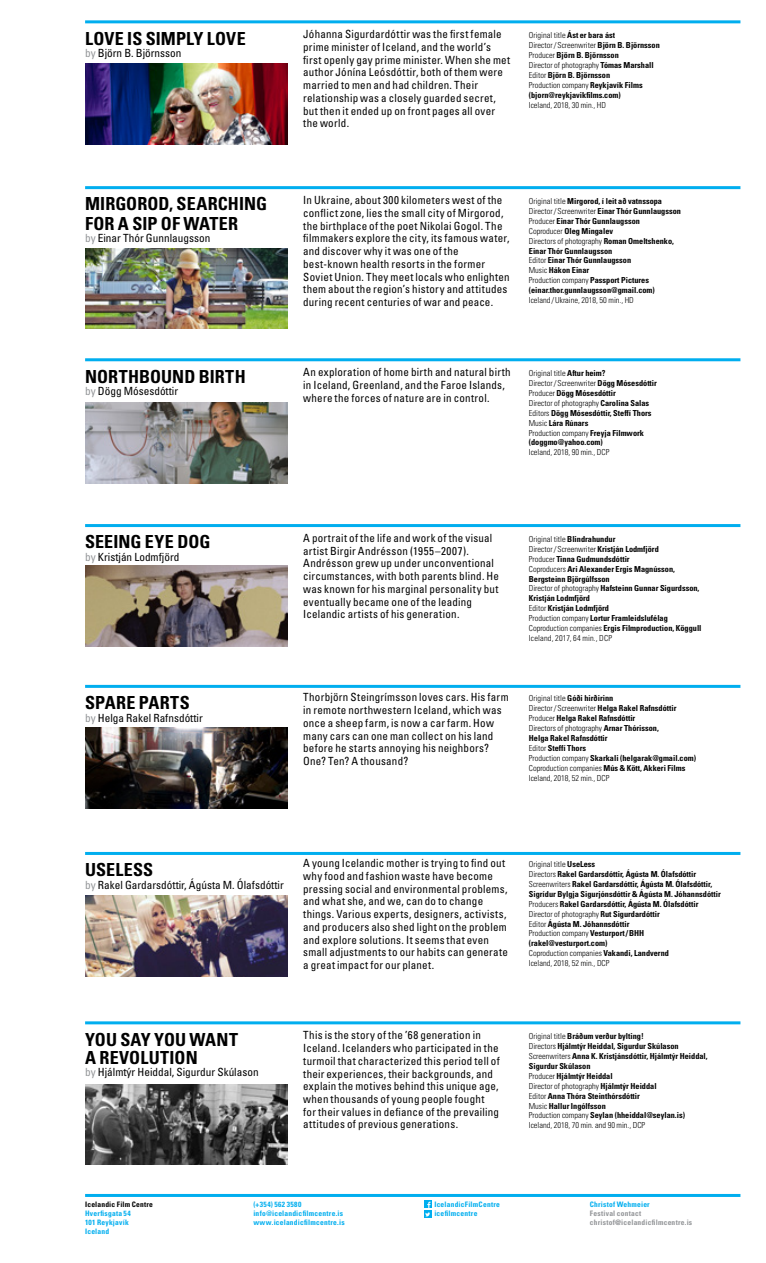
<style>
.page{position:relative;width:766px;height:1263px;background:#fff}
.page>*{position:absolute;margin:0;border:0;box-sizing:border-box;transform-origin:0 0}
.t1{font:700 condensed 18px/18px "Univers LT Std";letter-spacing:.005em;color:#000}
.t2{font:condensed 11.25px/12.8px "Univers LT Std";letter-spacing:.02em;color:#000}
.t3{font:condensed 11.25px "Univers LT Std";color:#000}
.t4{font:700 condensed 8.25px/9.9px "Univers LT Std";color:#000}
.t5{font:300 condensed 8.25px "Univers LT Std";color:#000}
.t6{font:700 condensed 7.5px/9px "Univers LT Std";letter-spacing:.025em;color:#00aeef}
.t7{font:700 condensed 7.5px/9px "Univers LT Std";letter-spacing:.025em;color:#939598}
.t8{font:700 condensed 7.5px "Univers LT Std";letter-spacing:.025em;color:#000}
.s1{color:#939598}
.s2{font-weight:300}
.s3{font-family:"Helvetica Neue";font-weight:900}
</style>
<div class="page">
<svg style="left:424px;top:1201px;width:7px;height:7px"></svg>
<svg style="left:424px;top:1211px;width:7px;height:7px"></svg>
<svg style="left:425px;top:1202px;width:5px;height:14px"></svg>
<hr style="left:85px;top:1194px;width:655px;height:3px;background:#00aeef">
<img style="left:85px;top:565px;width:202px;height:81px">
<img style="left:85px;top:727px;width:202px;height:81px">
<img style="left:85px;top:895px;width:202px;height:81px">
<img style="left:85px;top:1084px;width:202px;height:81px">
<hr style="left:85px;top:524px;width:655px;height:3px;background:#00aeef">
<hr style="left:85px;top:685px;width:655px;height:3px;background:#00aeef">
<hr style="left:85px;top:852px;width:655px;height:3px;background:#00aeef">
<hr style="left:85px;top:1021px;width:655px;height:3px;background:#00aeef">
<img style="left:85px;top:64px;width:202px;height:81px">
<hr style="left:85px;top:20px;width:655px;height:3px;background:#00aeef">
<img style="left:85px;top:248px;width:202px;height:81px">
<hr style="left:85px;top:186px;width:655px;height:3px;background:#00aeef">
<img style="left:85px;top:402px;width:202px;height:81px">
<hr style="left:85px;top:358px;width:655px;height:3px;background:#00aeef">
<h1 class="t1" style="left:85px;top:29px;width:162px">LOVE IS SIMPLY LOVE</h1>
<h2 class="t3" style="left:85px;top:46px;width:98px"><span class="s1">by</span> Björn B. Björnsson</h2>
<p class="t2" style="left:303px;top:28px;width:208px">Jóhanna Sigurdardóttir was the first female prime minister of Iceland, and the world’s first openly gay prime minister. When she met author Jónína Leósdóttir, both of them were married to men and had children. Their relationship was a closely guarded secret, but then it ended up on front pages all over the world.</p>
<p class="t4" style="left:528px;top:30px;width:132px"><span class="s2">Original title</span> Ást er bara ást<br><span class="s2">Director/ Screenwriter</span> Björn B. Björnsson <span class="s2">Producer</span> Björn B. Björnsson<br><span class="s2">Director of photography</span> Tómas Marshall <span class="s2">Editor</span> Björn B. Björnsson<br><span class="s2">Production company</span> Reykjavík Films (bjorn@reykjavikfilms.com)</p>
<p class="t5" style="left:528px;top:100px;width:79px">Iceland, 2018, 30 min., HD</p>
<h1 class="t1" style="left:85px;top:194px;width:183px;line-height:19px">MIRGOROD, SEARCHING<br>FOR A SIP OF WATER</h1>
<h2 class="t3" style="left:85px;top:231px;width:127px"><span class="s1">by</span> Einar Thór Gunnlaugsson</h2>
<p class="t2" style="left:303px;top:193px;width:208px">In Ukraine, about 300 kilometers west of the conflict zone, lies the small city of Mirgorod, the birthplace of the poet Nikolai Gogol. The filmmakers explore the city, its famous water, and discover why it was one of the best-known health resorts in the former Soviet Union. They meet locals who enlighten them about the region’s history and attitudes during recent centuries of war and peace.</p>
<p class="t4" style="left:528px;top:196px;width:154px"><span class="s2">Original title</span> Mirgorod, í leit að vatnssopa <span class="s2">Director/ Screenwriter</span> Einar Thór Gunnlaugsson <span class="s2">Producer</span> Einar Thór Gunnlaugsson<br><span class="s2">Coproducer</span> Oleg Mingalev<br><span class="s2">Directors of photography</span> Roman Omeltshenko, Einar Thór Gunnlaugsson<br><span class="s2">Editor</span> Einar Thór Gunnlaugsson<br><span class="s2">Music</span> Hákon Einar<br><span class="s2">Production company</span> Passport Pictures (einar.thor.gunnlaugsson@gmail.com)</p>
<p class="t5" style="left:528px;top:295px;width:106px">Iceland /Ukraine, 2018, 50 min., HD</p>
<h1 class="t1" style="left:85px;top:367px;width:162px">NORTHBOUND BIRTH</h1>
<h2 class="t3" style="left:85px;top:384px;width:94px"><span class="s1">by</span> Dögg Mósesdóttir</h2>
<h2 class="t2" style="left:303px;top:366px;width:209px">An exploration of home birth and natural birth in Iceland, Greenland, and the Faroe Islands, where the forces of nature are in control.</h2>
<p class="t4" style="left:528px;top:368px;width:129px"><span class="s2">Original title</span> Aftur heim?<br><span class="s2">Director/ Screenwriter</span> Dögg Mósesdóttir<br><span class="s2">Producer</span> Dögg Mósesdóttir<br><span class="s2">Director of photography</span> Carolina Salas<br><span class="s2">Editors</span> Dögg Mósesdóttir, Steffí Thors<br><span class="s2">Music</span> Lára Rúnars<br><span class="s2">Production company</span> Freyja Filmwork (doggmo@yahoo.com)</p>
<p class="t5" style="left:528px;top:447px;width:82px">Iceland, 2018, 90 min., DCP</p>
<h1 class="t1" style="left:85px;top:533px;width:127px">SEEING EYE DOG</h1>
<h2 class="t3" style="left:85px;top:550px;width:96px"><span class="s1">by</span> Kristján Lodmfjörd</h2>
<p class="t2" style="left:303px;top:531px;width:197px">A portrait of the life and work of the visual artist Birgir Andrésson (1955–2007).<br>Andrésson grew up under unconventional circumstances, with both parents blind. He was known for his marginal personality but eventually became one of the leading Icelandic artists of his generation.</p>
<p class="t4" style="left:528px;top:534px;width:174px"><span class="s2">Original title</span> Blindrahundur<br><span class="s2">Director/ Screenwriter</span> Kristján Lodmfjörd<br><span class="s2">Producer</span> Tinna Gudmundsdóttir<br><span class="s2">Coproducers</span> Ari Alexander Ergis Magnússon, Bergsteinn Björgúlfsson<br><span class="s2">Director of photography</span> Hafsteinn Gunnar Sigurdsson, Kristján Lodmfjörd<br><span class="s2">Editor</span> Kristján Lodmfjörd<br><span class="s2">Production company</span> Lortur Framleidslufélag <span class="s2">Coproduction companies</span> Ergis Filmproduction, Köggull <span class="s2">Iceland, 2017, 64 min., DCP</span></p>
<h1 class="t1" style="left:85px;top:694px;width:106px">SPARE PARTS</h1>
<h2 class="t3" style="left:85px;top:711px;width:119px"><span class="s1">by</span> Helga Rakel Rafnsdóttir</h2>
<h2 class="t2" style="left:303px;top:691px;width:207px">Thorbjörn Steingrímsson loves cars. His farm in remote northwestern Iceland, which was once a sheep farm, is now a car farm. How many cars can one man collect on his land before he starts annoying his neighbors?<br>One? Ten? A thousand?</h2>
<p class="t4" style="left:528px;top:693px;width:169px"><span class="s2">Original title</span> Góði hirðirinn<br><span class="s2">Director/ Screenwriter</span> Helga Rakel Rafnsdóttir <span class="s2">Producer</span> Helga Rakel Rafnsdóttir<br><span class="s2">Directors of photography</span> Arnar Thórisson,<br>Helga Rakel Rafnsdóttir<br><span class="s2">Editor</span> Steffí Thors<br><span class="s2">Production company</span> Skarkali (helgarak@gmail.com)<br><span class="s2">Coproduction companies</span> Mús &amp; Kött, Akkeri Films <span class="s2">Iceland, 2018, 52 min., DCP</span></p>
<h1 class="t1" style="left:85px;top:861px;width:70px">USELESS</h1>
<h2 class="t3" style="left:85px;top:878px;width:200px"><span class="s1">by</span> Rakel Gardarsdóttir, Ágústa M. Ólafsdóttir</h2>
<p class="t2" style="left:303px;top:856px;width:206px">A young Icelandic mother is trying to find out why food and fashion waste have become pressing social and environmental problems, and what she, and we, can do to change things. Various experts, designers, activists, and producers also shed light on the problem and explore solutions. It seems that even small adjustments to our habits can generate a great impact for our planet.</p>
<p class="t4" style="left:528px;top:859px;width:193px"><span class="s2">Original title</span> UseLess<br><span class="s2">Directors</span> Rakel Gardarsdóttir, Ágústa M. Ólafsdóttir <span class="s2">Screenwriters</span> Rakel Gardarsdóttir, Ágústa M. Ólafsdóttir, Sigrídur Bylgja Sigurjónsdóttir &amp; Ágústa M. Jóhannsdóttir <span class="s2">Producers</span> Rakel Gardarsdóttir, Ágústa M. Ólafsdóttir <span class="s2">Director of photography</span> Rut Sigurdardóttir<br><span class="s2">Editor</span> Ágústa M. Jóhannsdóttir<br><span class="s2">Production company</span> Vesturport/BHH (rakel@vesturport.com)<br><span class="s2">Coproduction companies</span> Vakandi, Landvernd<br><span class="s2">Iceland, 2018, 52 min., DCP</span></p>
<h1 class="t1" style="left:85px;top:1030px;width:154px">YOU SAY YOU WANT<br>A REVOLUTION</h1>
<h2 class="t3" style="left:85px;top:1065px;width:175px"><span class="s1">by</span> Hjálmtýr Heiddal, Sigurdur Skúlason</h2>
<p class="t2" style="left:303px;top:1029px;width:198px">This is the story of the ’68 generation in Iceland. Icelanders who participated in the turmoil that characterized this period tell of their experiences, their backgrounds, and explain the motives behind this unique age, when thousands of young people fought for their values in defiance of the prevailing attitudes of previous generations.</p>
<p class="t4" style="left:528px;top:1031px;width:180px"><span class="s2">Original title</span> Bráðum verður bylting!<br><span class="s2">Directors</span> Hjálmtýr Heiddal, Sigurdur Skúlason <span class="s2">Screenwriters</span> Anna K. Kristjánsdóttir, Hjálmtýr Heiddal, Sigurdur Skúlason<br><span class="s2">Producer</span> Hjálmtýr Heiddal<br><span class="s2">Director of photography</span> Hjálmtýr Heiddal<br><span class="s2">Editor</span> Anna Thóra Steinthórsdóttir<br><span class="s2">Music</span> Hallur Ingólfsson<br><span class="s2">Production company</span> Seylan (hheiddal@seylan.is)<br><span class="s2">Iceland, 2018, 70 min. and 90 min., DCP</span></p>
<p class="t8" style="left:85px;top:1200px;width:69px">Icelandic Film Centre</p>
<p class="t6" style="left:85px;top:1209px;width:47px">Hverfisgata 54<br>101 Reykjavík<br>Iceland</p>
<p class="t6" style="left:253px;top:1200px;width:93px">(+354) 562 3580 info@icelandicfilmcentre.is www.icelandicfilmcentre.is</p>
<p class="t6" style="left:434px;top:1200px;width:67px">IcelandicFilmCentre icefilmcentre</p>
<p class="t6" style="left:589px;top:1200px;width:61px">Christof Wehmeier</p>
<p class="t7" style="left:589px;top:1209px;width:104px">Festival contact christof<span class="s3">@</span>icelandicfilmcentre.is</p>
</div>
